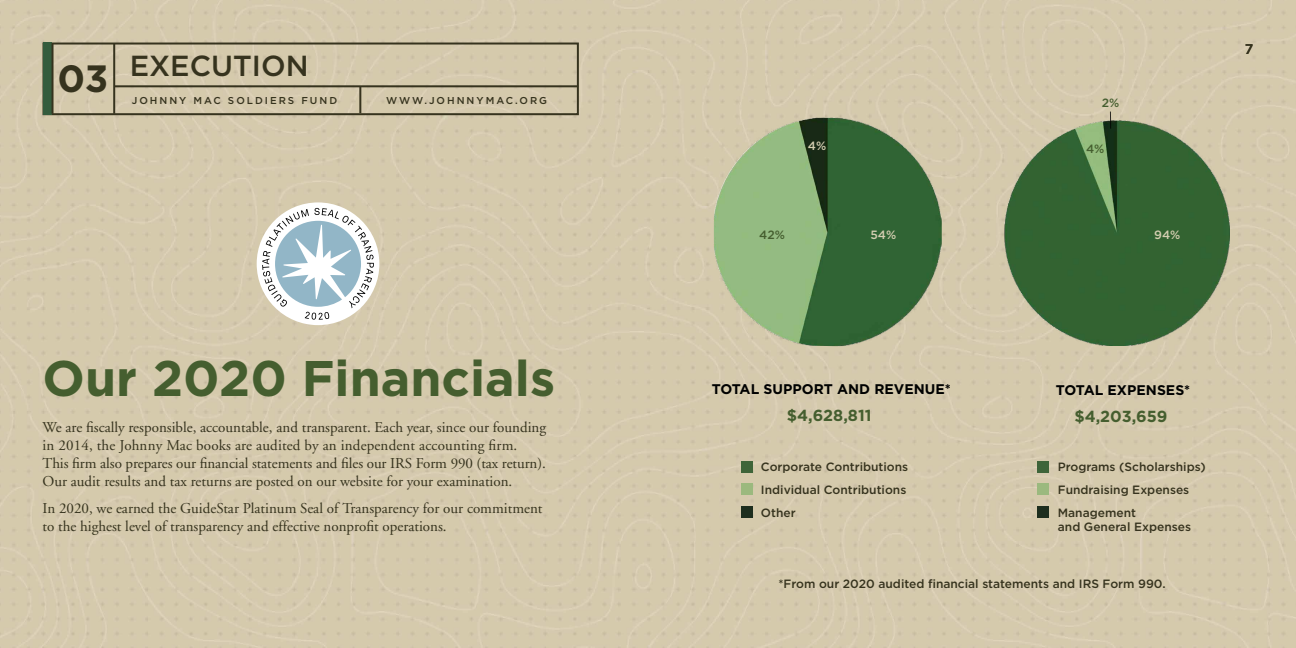
<style>
.page{position:relative;width:1296px;height:648px;background:#d5caac}
.page>*{position:absolute;margin:0;border:0;box-sizing:border-box;transform-origin:0 0}
.t1{font:700 50px "Gotham";color:#455e2f}
.t2{font:700 38px "Gotham";color:#36331e}
.t3{font:500 29px "Gotham";color:#36331e}
.t4{font:700 16px "Gotham";color:#455e2f}
.t5{font:15px/18px "Adobe Garamond";color:#36331e}
.t6{font:700 14px "Gotham";color:#000101}
.t7{font:500 14px "Gotham";color:#36331e}
.t8{font:500 12px/14px "Gotham";color:#36331e}
.t9{font:500 12px "Gotham";color:#d4ceb1}
.t10{font:500 12px "Gotham";color:#455e2f}
.t11{font:500 10px "Gotham";letter-spacing:.2em;color:#36331e}
</style>
<div class="page">
<div style="left:257px;top:202px;width:122px;height:123px;background:#fff;border-radius:50%"></div>
<svg style="left:262px;top:208px;width:112px;height:112px"></svg>
<div style="left:43px;top:43px;width:536px;height:72px;border:2px solid #36331e"></div>
<div style="left:43px;top:43px;width:9px;height:72px;background:#345c3d"></div>
<hr style="left:359px;top:86px;width:2px;height:27px;background:#36331e">
<hr style="left:113px;top:43px;width:2px;height:71px;background:#36331e">
<hr style="left:52px;top:43px;width:2px;height:71px;background:#36331e">
<hr style="left:114px;top:85px;width:464px;height:2px;background:#36331e">
<img style="left:714px;top:117px;width:228px;height:229px">
<img style="left:1004px;top:121px;width:226px;height:225px">
<div style="left:741px;top:461px;width:12px;height:12px;background:#3e6439"></div>
<div style="left:1037px;top:461px;width:12px;height:12px;background:#3e6439"></div>
<div style="left:741px;top:483px;width:12px;height:12px;background:#9bb97e"></div>
<div style="left:1037px;top:483px;width:12px;height:12px;background:#9bb97e"></div>
<div style="left:741px;top:506px;width:12px;height:12px;background:#1d2e1e"></div>
<div style="left:1037px;top:506px;width:12px;height:12px;background:#1d2e1e"></div>
<svg style="left:1110px;top:112px;width:1px;height:17px"></svg>
<h2 class="t2" style="left:58px;top:53px;width:52px">03</h2>
<h3 class="t3" style="left:130px;top:47px;width:180px">EXECUTION</h3>
<p class="t11" style="left:132px;top:94px;width:207px">JOHNNY MAC SOLDIERS FUND</p>
<p class="t11" style="left:386px;top:94px;width:163px">WWW.JOHNNYMAC.ORG</p>
<h1 class="t1" style="left:43px;top:345px;width:514px">Our 2020 Financials</h1>
<p class="t5" style="left:43px;top:419px;width:505px">We are fiscally responsible, accountable, and transparent. Each year, since our founding in 2014, the Johnny Mac books are audited by an independent accounting firm.<br>This firm also prepares our financial statements and files our IRS Form 990 (tax return).<br>Our audit results and tax returns are posted on our website for your examination.</p>
<p class="t5" style="left:43px;top:500px;width:502px">In 2020, we earned the GuideStar Platinum Seal of Transparency for our commitment to the highest level of transparency and effective nonprofit operations.</p>
<p class="t9" style="left:808px;top:138px;width:20px">4%</p>
<p class="t10" style="left:1102px;top:95px;width:19px">2%</p>
<p class="t10" style="left:1086px;top:141px;width:20px">4%</p>
<p class="t10" style="left:759px;top:227px;width:27px">42%</p>
<p class="t9" style="left:1154px;top:227px;width:28px">94%</p>
<p class="t9" style="left:870px;top:227px;width:27px">54%</p>
<p class="t7" style="left:1245px;top:40px;width:10px">7</p>
<p class="t6" style="left:712px;top:379px;width:241px">TOTAL SUPPORT AND REVENUE*</p>
<p class="t4" style="left:787px;top:404px;width:86px">$4,628,811</p>
<p class="t6" style="left:1056px;top:381px;width:136px">TOTAL EXPENSES*</p>
<p class="t4" style="left:1074px;top:406px;width:95px">$4,203,659</p>
<p class="t8" style="left:761px;top:460px;width:149px">Corporate Contributions</p>
<p class="t8" style="left:1058px;top:460px;width:149px">Programs (Scholarships)</p>
<p class="t8" style="left:761px;top:483px;width:147px">Individual Contributions</p>
<p class="t8" style="left:1058px;top:483px;width:133px">Fundraising Expenses</p>
<p class="t8" style="left:761px;top:506px;width:36px">Other</p>
<p class="t8" style="left:1058px;top:505px;width:135px">Management<br>and General Expenses</p>
<p class="t8" style="left:778px;top:577px;width:389px">*From our 2020 audited financial statements and IRS Form 990.</p>
</div>
